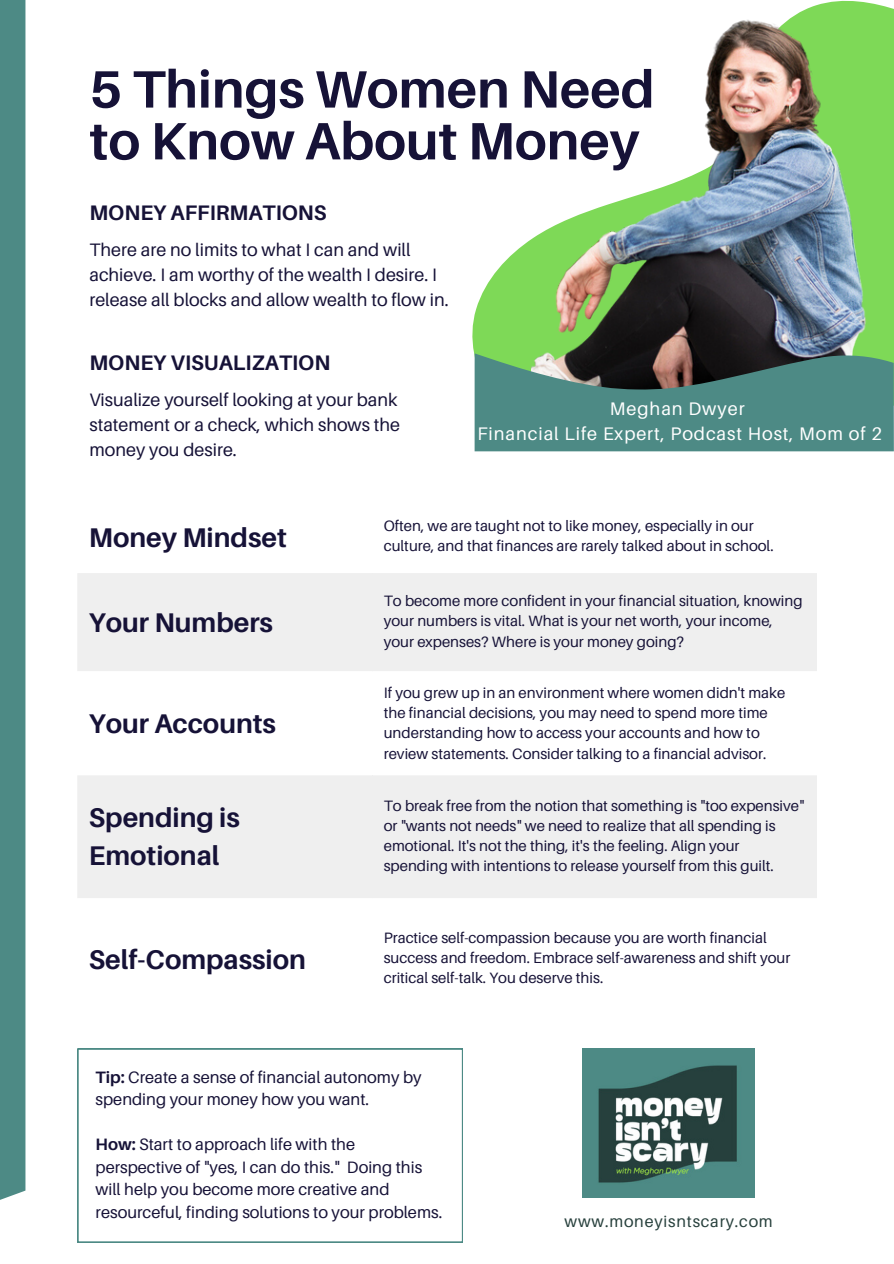
<style>
.page{position:relative;width:894px;height:1264px;background:#fff}
.page>*{position:absolute;margin:0;border:0;box-sizing:border-box;transform-origin:0 0}
.t1{font:700 52.5px/51.8px "Aileron";color:#161237}
.t2{font:700 27px/37.2px "Aileron";color:#161237}
.t3{font:700 21px "Aileron";color:#161237}
.t4{font:18.15px "Aileron";letter-spacing:.05em;color:#fff}
.t5{font:18px/24.8px "Aileron";color:#161237}
.t6{font:16.5px/22.5px "Aileron";color:#161237}
.t7{font:16.2px "Aileron";letter-spacing:.05em;color:#27403c}
.t8{font:15px/20.2px "Aileron";color:#161237}
.s1{font-weight:700}
</style>
<div class="page">
<div style="left:0;top:0;width:25px;height:1207px;background:#4d8a85"></div>
<svg style="left:78px;top:573px;width:738px;height:325px;fill:#efefef"></svg>
<svg style="left:78px;top:1048px;width:385px;height:194px"></svg>
<img style="left:582px;top:1048px;width:171px;height:149px">
<svg style="left:472px;top:239px;width:59px;height:114px;fill:#7ed957"></svg>
<img style="left:531px;top:0;width:362px;height:353px">
<svg style="left:474px;top:353px;width:419px;height:98px;background:#4c7d76"></svg>
<p class="t1" style="left:89px;top:62px;width:566px">5 Things Women Need to Know About Money</p>
<p class="t3" style="left:89px;top:199px;width:239px">MONEY AFFIRMATIONS</p>
<p class="t5" style="left:89px;top:237px;width:361px">There are no limits to what I can and will achieve. I am worthy of the wealth I desire. I release all blocks and allow wealth to flow in.</p>
<p class="t3" style="left:89px;top:349px;width:242px">MONEY VISUALIZATION</p>
<p class="t5" style="left:89px;top:387px;width:312px">Visualize yourself looking at your bank statement or a check, which shows the money you desire.</p>
<p class="t4" style="left:609px;top:397px;width:136px">Meghan Dwyer</p>
<p class="t4" style="left:477px;top:422px;width:406px">Financial Life Expert, Podcast Host, Mom of 2</p>
<p class="t2" style="left:89px;top:518px;width:199px">Money Mindset</p>
<p class="t8" style="left:383px;top:515px;width:391px">Often, we are taught not to like money, especially in our culture, and that finances are rarely talked about in school.</p>
<p class="t2" style="left:89px;top:603px;width:186px">Your Numbers</p>
<p class="t2" style="left:89px;top:704px;width:189px">Your Accounts</p>
<p class="t8" style="left:383px;top:590px;width:420px">To become more confident in your financial situation, knowing your numbers is vital. What is your net worth, your income, your expenses? Where is your money going?</p>
<p class="t8" style="left:383px;top:682px;width:403px">If you grew up in an environment where women didn't make the financial decisions, you may need to spend more time understanding how to access your accounts and how to review statements. Consider talking to a financial advisor.</p>
<p class="t2" style="left:89px;top:798px;width:152px">Spending is<br>Emotional</p>
<p class="t8" style="left:383px;top:794px;width:422px">To break free from the notion that something is "too expensive" or "wants not needs" we need to realize that all spending is emotional. It's not the thing, it's the feeling. Align your spending with intentions to release yourself from this guilt.</p>
<p class="t2" style="left:89px;top:940px;width:218px">Self-Compassion</p>
<p class="t8" style="left:383px;top:927px;width:408px">Practice self-compassion because you are worth financial success and freedom. Embrace self-awareness and shift your critical self-talk. You deserve this.</p>
<p class="t6" style="left:96px;top:1065px;width:327px"><span class="s1">Tip:</span> Create a sense of financial autonomy by spending your money how you want.</p>
<p class="t6" style="left:96px;top:1132px;width:348px"><span class="s1">How:</span> Start to approach life with the perspective of "yes, I can do this." Doing this will help you become more creative and resourceful, finding solutions to your problems.</p>
<p class="t7" style="left:564px;top:1210px;width:210px">www.moneyisntscary.com</p>
</div>
